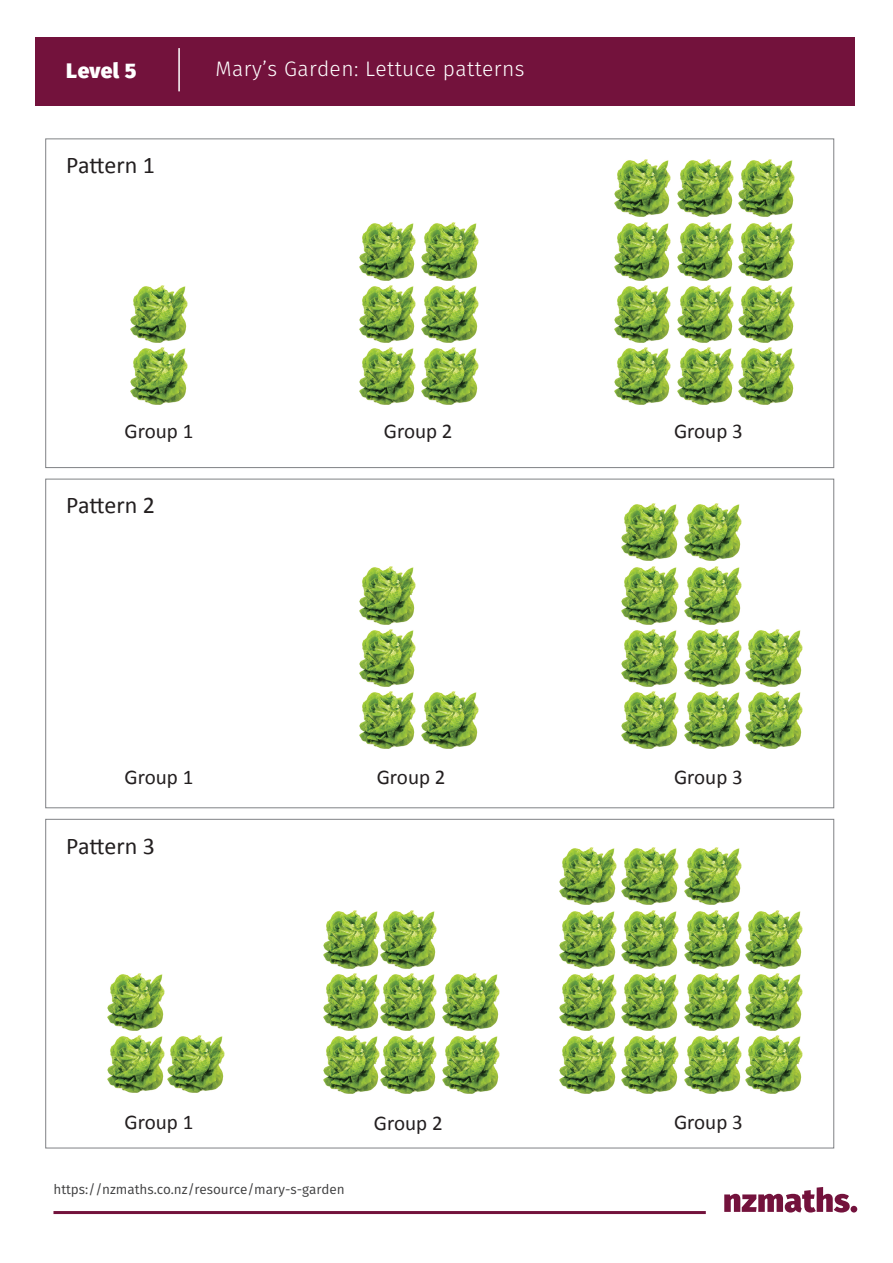
<style>
.page{position:relative;width:893px;height:1263px;background:#fff}
.page>*{position:absolute;margin:0;border:0;box-sizing:border-box;transform-origin:0 0}
.t1{font:24px "Calibri";letter-spacing:-.005em;color:#231f20}
.t2{font:21px "Calibri";color:#231f20}
.t3{font:300 21px "Fira Sans";letter-spacing:.02em;color:#fff}
.t4{font:800 21px "Fira Sans";letter-spacing:.015em;color:#fff}
.t5{font:13.5px "Fira Sans";color:#3e3e3f}
</style>
<div class="page">
<div style="left:36px;top:37px;width:819px;height:68px;background:#73123c"></div>
<hr style="left:178px;top:48px;width:2px;height:43px;background:#fff">
<svg style="left:724px;top:1187px;width:126px;height:25px"></svg>
<div style="left:850px;top:1206px;width:7px;height:6px;background:#73123c;border-radius:50%"></div>
<hr style="left:53px;top:1211px;width:653px;height:3px;background:#73123c">
<img style="left:131px;top:285px;width:56px;height:58px">
<img style="left:131px;top:347px;width:56px;height:58px">
<img style="left:359px;top:285px;width:56px;height:58px">
<img style="left:359px;top:347px;width:56px;height:58px">
<img style="left:422px;top:285px;width:56px;height:58px">
<img style="left:359px;top:223px;width:56px;height:57px">
<img style="left:422px;top:223px;width:56px;height:57px">
<img style="left:422px;top:347px;width:56px;height:58px">
<img style="left:614px;top:285px;width:57px;height:58px">
<img style="left:614px;top:347px;width:57px;height:58px">
<img style="left:677px;top:285px;width:56px;height:58px">
<img style="left:614px;top:223px;width:57px;height:57px">
<img style="left:677px;top:223px;width:56px;height:57px">
<img style="left:677px;top:347px;width:56px;height:58px">
<img style="left:738px;top:285px;width:57px;height:58px">
<img style="left:738px;top:223px;width:57px;height:57px">
<img style="left:614px;top:159px;width:57px;height:58px">
<img style="left:677px;top:159px;width:56px;height:58px">
<img style="left:738px;top:159px;width:57px;height:58px">
<img style="left:738px;top:347px;width:57px;height:58px">
<img style="left:359px;top:629px;width:56px;height:58px">
<img style="left:359px;top:691px;width:56px;height:58px">
<img style="left:359px;top:567px;width:56px;height:57px">
<img style="left:422px;top:691px;width:56px;height:58px">
<img style="left:622px;top:629px;width:56px;height:58px">
<img style="left:622px;top:691px;width:56px;height:58px">
<img style="left:685px;top:629px;width:56px;height:58px">
<img style="left:622px;top:567px;width:56px;height:57px">
<img style="left:685px;top:567px;width:56px;height:57px">
<img style="left:685px;top:691px;width:56px;height:58px">
<img style="left:746px;top:629px;width:56px;height:58px">
<img style="left:622px;top:503px;width:56px;height:58px">
<img style="left:685px;top:503px;width:56px;height:58px">
<img style="left:746px;top:691px;width:56px;height:58px">
<img style="left:108px;top:973px;width:56px;height:58px">
<img style="left:108px;top:1035px;width:56px;height:58px">
<img style="left:168px;top:1035px;width:56px;height:58px">
<img style="left:323px;top:973px;width:113px;height:58px">
<img style="left:323px;top:1035px;width:113px;height:58px">
<img style="left:443px;top:973px;width:56px;height:58px">
<img style="left:323px;top:911px;width:113px;height:57px">
<img style="left:443px;top:1035px;width:56px;height:58px">
<img style="left:622px;top:973px;width:56px;height:58px">
<img style="left:622px;top:1035px;width:56px;height:58px">
<img style="left:685px;top:973px;width:56px;height:58px">
<img style="left:622px;top:911px;width:56px;height:57px">
<img style="left:685px;top:911px;width:56px;height:57px">
<img style="left:685px;top:1035px;width:56px;height:58px">
<img style="left:746px;top:973px;width:56px;height:58px">
<img style="left:746px;top:911px;width:56px;height:57px">
<img style="left:622px;top:847px;width:56px;height:58px">
<img style="left:560px;top:973px;width:56px;height:58px">
<img style="left:560px;top:1035px;width:56px;height:58px">
<img style="left:560px;top:911px;width:56px;height:57px">
<img style="left:560px;top:847px;width:56px;height:58px">
<img style="left:685px;top:847px;width:56px;height:58px">
<img style="left:746px;top:1035px;width:56px;height:58px">
<p class="t4" style="left:66px;top:56px;width:72px">Level 5</p>
<p class="t1" style="left:66px;top:150px;width:90px">Pattern 1</p>
<p class="t3" style="left:215px;top:54px;width:311px">Mary’s Garden: Lettuce patterns</p>
<p class="t2" style="left:125px;top:418px;width:70px">Group 1</p>
<p class="t1" style="left:66px;top:491px;width:90px">Pattern 2</p>
<p class="t2" style="left:384px;top:418px;width:70px">Group 2</p>
<p class="t2" style="left:674px;top:418px;width:70px">Group 3</p>
<p class="t2" style="left:125px;top:764px;width:70px">Group 1</p>
<p class="t2" style="left:674px;top:764px;width:70px">Group 3</p>
<p class="t2" style="left:377px;top:764px;width:70px">Group 2</p>
<p class="t1" style="left:66px;top:831px;width:90px">Pattern 3</p>
<p class="t2" style="left:125px;top:1109px;width:70px">Group 1</p>
<p class="t2" style="left:674px;top:1109px;width:70px">Group 3</p>
<p class="t2" style="left:374px;top:1110px;width:70px">Group 2</p>
<p class="t5" style="left:53px;top:1180px;width:293px">https://nzmaths.co.nz/resource/mary-s-garden</p>
</div>
